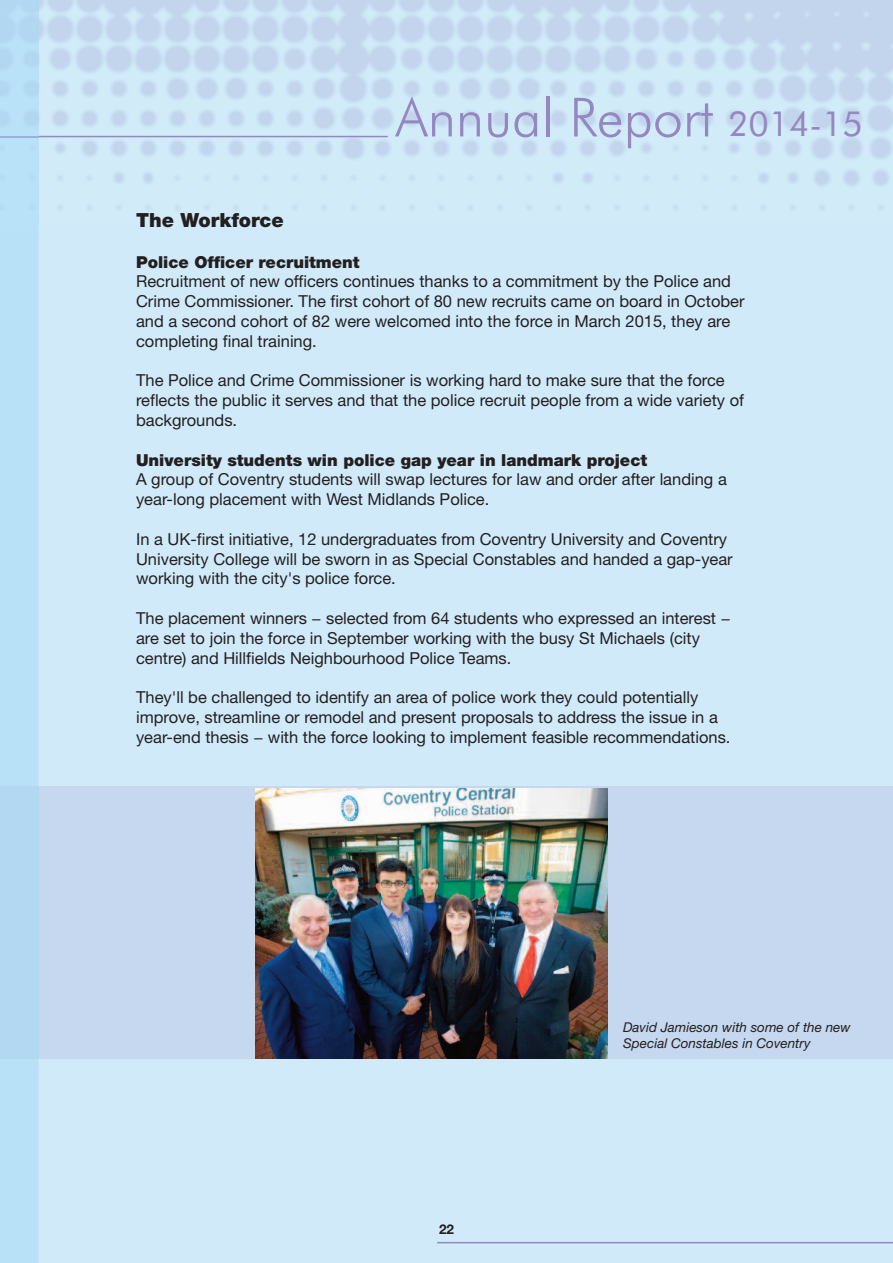
<style>
.page{position:relative;width:893px;height:1263px;background:#d0eaf9}
.page>*{position:absolute;margin:0;border:0;box-sizing:border-box;transform-origin:0 0}
.t1{font:300 54px "Futura BT";color:#9587c0}
.t2{font:900 19.5px "Helvetica Neue LT";color:#231f20}
.t3{font:16.5px/19.8px "Helvetica Neue LT";color:#231f20}
.t4{font:900 16.5px "Helvetica Neue LT";color:#231f20}
.t5{font:italic 13.5px/16.2px "Helvetica Neue LT";color:#231f20}
.t6{font:700 13.5px "Helvetica Neue LT";color:#231f20}
.s1{font-weight:400;font-size:34.5px}
</style>
<div class="page">
<div style="left:38px;top:786px;width:855px;height:273px;background:#c5d8ef"></div>
<hr style="left:0;top:136px;width:388px;height:1px;background:#9587c0">
<hr style="left:437px;top:1242px;width:456px;height:1px;background:#9587c0">
<div style="left:0;top:225px;width:38px;height:1038px;background:#b8e0f6"></div>
<div style="left:0;top:786px;width:38px;height:273px;background:#b3d8f2"></div>
<hr style="left:0;top:136px;width:38px;height:1px;background:#9cb1da">
<img style="left:255px;top:788px;width:353px;height:270px">
<h1 class="t1" style="left:395px;top:96px;width:469px">Annual Report <span class="s1">2014-15</span></h1>
<p class="t2" style="left:136px;top:213px;width:149px">The Workforce</p>
<p class="t4" style="left:136px;top:256px;width:225px">Police Officer recruitment</p>
<p class="t3" style="left:136px;top:273px;width:610px">Recruitment of new officers continues thanks to a commitment by the Police and Crime Commissioner. The first cohort of 80 new recruits came on board in October and a second cohort of 82 were welcomed into the force in March 2015, they are completing final training.</p>
<p class="t3" style="left:136px;top:372px;width:609px">The Police and Crime Commissioner is working hard to make sure that the force reflects the public it serves and that the police recruit people from a wide variety of backgrounds.</p>
<p class="t4" style="left:136px;top:454px;width:513px">University students win police gap year in landmark project</p>
<p class="t3" style="left:136px;top:471px;width:592px">A group of Coventry students will swap lectures for law and order after landing a year-long placement with West Midlands Police.</p>
<p class="t3" style="left:136px;top:531px;width:598px">In a UK-first initiative, 12 undergraduates from Coventry University and Coventry<br>University College will be sworn in as Special Constables and handed a gap-year working with the city's police force.</p>
<p class="t3" style="left:136px;top:610px;width:596px">The placement winners − selected from 64 students who expressed an interest − are set to join the force in September working with the busy St Michaels (city centre) and Hillfields Neighbourhood Police Teams.</p>
<p class="t3" style="left:136px;top:689px;width:596px">They'll be challenged to identify an area of police work they could potentially improve, streamline or remodel and present proposals to address the issue in a year-end thesis − with the force looking to implement feasible recommendations.</p>
<p class="t6" style="left:439px;top:1224px;width:16px">22</p>
<p class="t5" style="left:623px;top:1020px;width:229px">David Jamieson with some of the new<br>Special Constables in Coventry</p>
</div>
